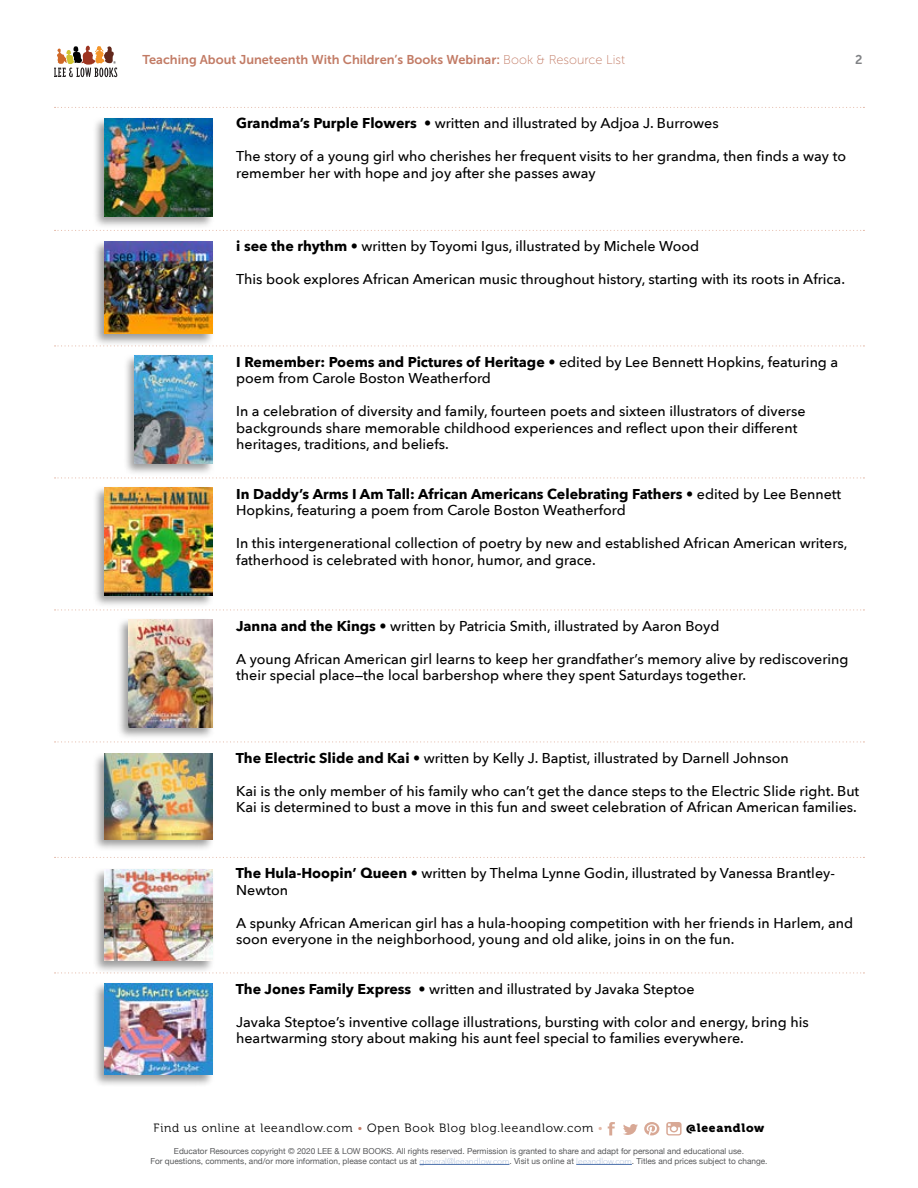
<style>
.page{position:relative;width:918px;height:1188px;background:#fff}
.page>*{position:absolute;margin:0;border:0;box-sizing:border-box;transform-origin:0 0}
.t1{font:500 14.25px/16.5px "Avenir Next";color:#000}
.t2{font:12.75px "Museo Sans 700";color:#c27b65}
.t3{font:12.75px "Museo Sans 700";color:#808285}
.t4{font:12px "Museo 300";letter-spacing:.06em;color:#000}
.t5{font:12px "Museo 900";letter-spacing:.06em;color:#000}
.t6{font:8.25px/9.9px "Helvetica Neue";color:#58595b;text-align:center}
.s1{font-family:"Museo Sans 100"}
.s2{font-weight:700}
.s3{font-family:"Museo 100";color:#c27b65}
.s4{font-family:"Museo 100";color:#e4baa9}
.s5{font-family:"Avenir Next";font-weight:200;color:#4f73ad}
</style>
<div class="page">
<hr style="left:420px;top:1164px;width:89px;height:1px;background:#4f73ad">
<hr style="left:576px;top:1164px;width:56px;height:1px;background:#4f73ad">
<svg style="left:54px;top:46px;width:63px;height:31px"></svg>
<svg style="left:55px;top:107px;width:809px;height:1px"></svg>
<svg style="left:55px;top:230px;width:809px;height:1px"></svg>
<svg style="left:55px;top:345px;width:809px;height:1px"></svg>
<svg style="left:55px;top:477px;width:809px;height:1px"></svg>
<svg style="left:55px;top:609px;width:809px;height:1px"></svg>
<svg style="left:55px;top:741px;width:809px;height:1px"></svg>
<svg style="left:55px;top:857px;width:809px;height:1px"></svg>
<svg style="left:55px;top:972px;width:809px;height:2px"></svg>
<div style="left:92px;top:116px;width:123px;height:114px;background:#000;opacity:.39"></div>
<img style="left:104px;top:119px;width:108px;height:98px">
<div style="left:92px;top:239px;width:123px;height:107px;background:#000;opacity:.39"></div>
<img style="left:104px;top:241px;width:108px;height:93px">
<div style="left:123px;top:353px;width:92px;height:123px;background:#000;opacity:.39"></div>
<img style="left:134px;top:356px;width:78px;height:108px">
<div style="left:93px;top:485px;width:122px;height:123px;background:#000;opacity:.39"></div>
<img style="left:104px;top:488px;width:108px;height:108px">
<div style="left:117px;top:617px;width:99px;height:123px;background:#000;opacity:.39"></div>
<img style="left:128px;top:620px;width:84px;height:108px">
<div style="left:92px;top:751px;width:123px;height:100px;background:#000;opacity:.39"></div>
<img style="left:104px;top:754px;width:108px;height:85px">
<div style="left:92px;top:867px;width:123px;height:107px;background:#000;opacity:.39"></div>
<img style="left:104px;top:869px;width:108px;height:92px">
<div style="left:92px;top:981px;width:123px;height:107px;background:#000;opacity:.39"></div>
<img style="left:104px;top:983px;width:108px;height:92px">
<svg style="left:666px;top:1122px;width:16px;height:13px"></svg>
<svg style="left:608px;top:1122px;width:7px;height:13px"></svg>
<svg style="left:623px;top:1124px;width:15px;height:11px"></svg>
<svg style="left:644px;top:1122px;width:15px;height:13px"></svg>
<p class="t2" style="left:142px;top:52px;width:484px">Teaching About Juneteenth With Children’s Books Webinar: <span class="s1">Book &amp; Resource List</span></p>
<p class="t3" style="left:855px;top:52px;width:9px">2</p>
<p class="t1" style="left:236px;top:115px;width:484px"><span class="s2">Grandma’s Purple Flowers</span> • written and illustrated by Adjoa J. Burrowes</p>
<p class="t1" style="left:236px;top:148px;width:611px">The story of a young girl who cherishes her frequent visits to her grandma, then finds a way to remember her with hope and joy after she passes away</p>
<p class="t1" style="left:236px;top:238px;width:464px"><span class="s2">i see the rhythm</span> • written by Toyomi Igus, illustrated by Michele Wood</p>
<p class="t1" style="left:236px;top:271px;width:610px">This book explores African American music throughout history, starting with its roots in Africa.</p>
<p class="t1" style="left:236px;top:353px;width:604px"><span class="s2">I Remember: Poems and Pictures of Heritage</span> • edited by Lee Bennett Hopkins, featuring a poem from Carole Boston Weatherford</p>
<p class="t1" style="left:236px;top:403px;width:571px">In a celebration of diversity and family, fourteen poets and sixteen illustrators of diverse backgrounds share memorable childhood experiences and reflect upon their different heritages, traditions, and beliefs.</p>
<p class="t1" style="left:236px;top:485px;width:606px"><span class="s2">In Daddy’s Arms I Am Tall: African Americans Celebrating Fathers</span> • edited by Lee Bennett<br>Hopkins, featuring a poem from Carole Boston Weatherford</p>
<p class="t1" style="left:236px;top:535px;width:613px">In this intergenerational collection of poetry by new and established African American writers, fatherhood is celebrated with honor, humor, and grace.</p>
<p class="t1" style="left:236px;top:617px;width:485px"><span class="s2">Janna and the Kings</span> • written by Patricia Smith, illustrated by Aaron Boyd</p>
<p class="t1" style="left:236px;top:650px;width:614px">A young African American girl learns to keep her grandfather’s memory alive by rediscovering their special place—the local barbershop where they spent Saturdays together.</p>
<p class="t1" style="left:236px;top:749px;width:554px"><span class="s2">The Electric Slide and Kai</span> • written by Kelly J. Baptist, illustrated by Darnell Johnson</p>
<p class="t1" style="left:236px;top:782px;width:625px">Kai is the only member of his family who can’t get the dance steps to the Electric Slide right. But<br>Kai is determined to bust a move in this fun and sweet celebration of African American families.</p>
<p class="t1" style="left:236px;top:865px;width:601px"><span class="s2">The Hula-Hoopin’ Queen</span> • written by Thelma Lynne Godin, illustrated by Vanessa Brantley-<br>Newton</p>
<p class="t1" style="left:236px;top:914px;width:618px">A spunky African American girl has a hula-hooping competition with her friends in Harlem, and soon everyone in the neighborhood, young and old alike, joins in on the fun.</p>
<p class="t1" style="left:236px;top:980px;width:460px"><span class="s2">The Jones Family Express</span> • written and illustrated by Javaka Steptoe</p>
<p class="t1" style="left:236px;top:1013px;width:574px">Javaka Steptoe’s inventive collage illustrations, bursting with color and energy, bring his heartwarming story about making his aunt feel special to families everywhere.</p>
<p class="t4" style="left:154px;top:1122px;width:451px">Find us online at leeandlow.com <span class="s3">•</span> Open Book Blog blog.leeandlow.com <span class="s4">•</span></p>
<p class="t5" style="left:686px;top:1121px;width:80px">@leeandlow</p>
<p class="t6" style="left:150px;top:1147px;width:619px">Educator Resources copyright © 2020 LEE &amp; LOW BOOKS. All rights reserved. Permission is granted to share and adapt for personal and educational use.<br>For questions, comments, and/or more information, please contact us at <span class="s5">general@leeandlow.com</span>. Visit us online at <span class="s5">leeandlow.com</span>. Titles and prices subject to change.</p>
</div>
